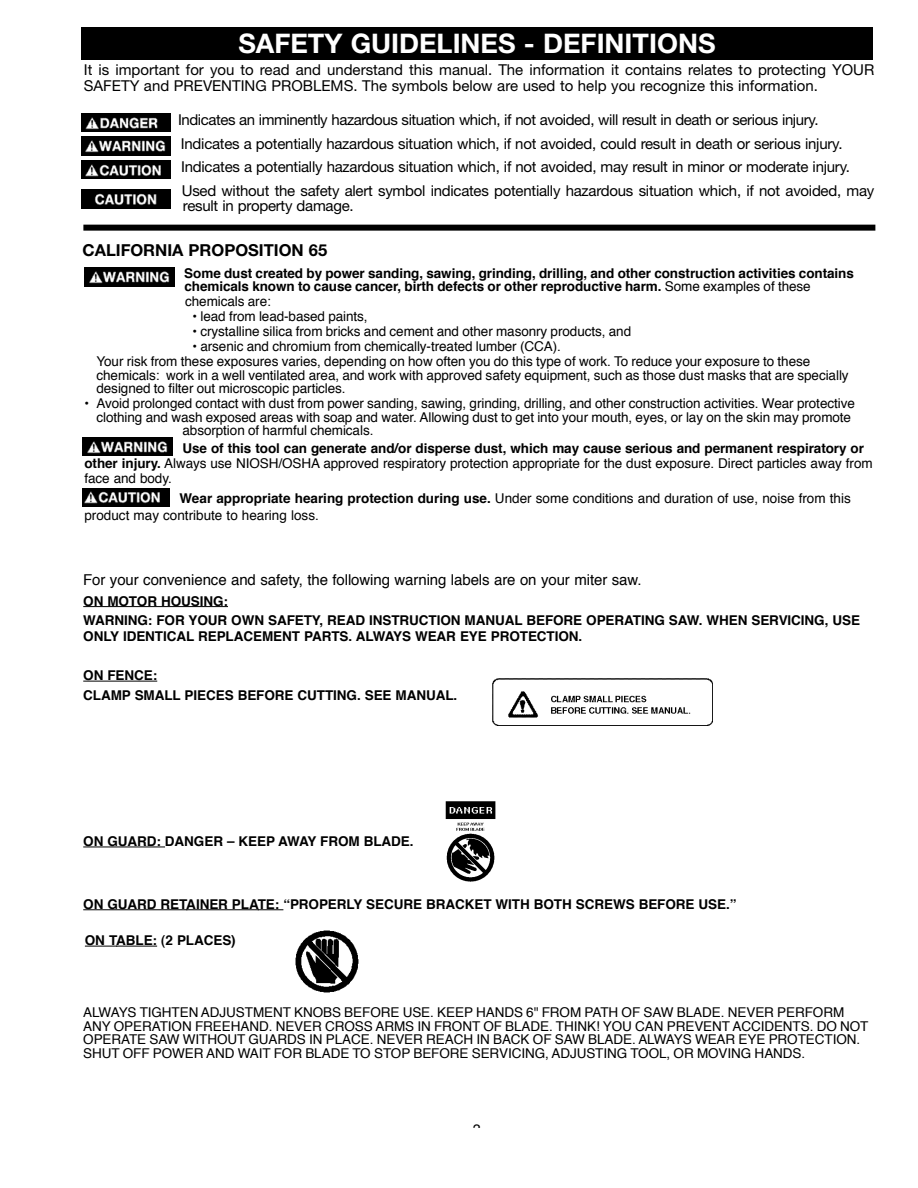
<style>
.page{position:relative;width:918px;height:1188px;background:#fff}
.page>*{position:absolute;margin:0;border:0;box-sizing:border-box;transform-origin:0 0}
.t1{font:700 27px "Helvetica Neue";color:#fff}
.t2{font:700 16.5px "Helvetica Neue";color:#000}
.t3{font:15px/23.5px "Helvetica Neue";letter-spacing:-.015em;color:#000}
.t4{font:15px "Helvetica";letter-spacing:-.005em;color:#000}
.t5{font:13.5px/13.5px "Helvetica";letter-spacing:-.005em;color:#000}
.t6{font:700 13.5px/19.5px "Helvetica";letter-spacing:-.005em;color:#000}
.s1{font-weight:400}
.s2{font-weight:700}
</style>
<div class="page">
<div style="left:81px;top:27px;width:792px;height:33px;background:#000"></div>
<img style="left:81px;top:189px;width:90px;height:19px">
<img style="left:81px;top:161px;width:90px;height:18px">
<img style="left:81px;top:137px;width:90px;height:18px">
<img style="left:81px;top:113px;width:90px;height:19px">
<div style="left:83px;top:225px;width:792px;height:6px;background:#000"></div>
<img style="left:84px;top:268px;width:90px;height:18px">
<hr style="left:83px;top:606px;width:54px;height:1px;background:#000">
<hr style="left:137px;top:606px;width:91px;height:1px;background:#000">
<hr style="left:83px;top:681px;width:74px;height:1px;background:#000">
<hr style="left:83px;top:847px;width:82px;height:1px;background:#000">
<hr style="left:83px;top:909px;width:104px;height:1px;background:#000">
<hr style="left:186px;top:909px;width:73px;height:1px;background:#000">
<svg style="left:258px;top:909px;width:25px;height:1px"></svg>
<img style="left:492px;top:679px;width:221px;height:47px">
<img style="left:445px;top:801px;width:51px;height:80px">
<img style="left:296px;top:931px;width:63px;height:62px">
<hr style="left:85px;top:946px;width:32px;height:1px;background:#000">
<hr style="left:116px;top:946px;width:41px;height:1px;background:#000">
<img style="left:83px;top:437px;width:90px;height:19px">
<img style="left:83px;top:488px;width:86px;height:18px">
<h1 class="t1" style="left:238px;top:34px;width:479px">SAFETY GUIDELINES - DEFINITIONS</h1>
<p class="t3" style="left:84px;top:63px;width:792px;line-height:15.8px">It is important for you to read and understand this manual. The information it contains relates to protecting YOUR<br>SAFETY and PREVENTING PROBLEMS. The symbols below are used to help you recognize this information.</p>
<p class="t3" style="left:178px;top:109px;width:698px">Indicates an imminently hazardous situation which, if not avoided, will result in death or serious injury.<br>Indicates a potentially hazardous situation which, if not avoided, could result in death or serious injury.<br>Indicates a potentially hazardous situation which, if not avoided, may result in minor or moderate injury.<br>Used without the safety alert symbol indicates potentially hazardous situation which, if not avoided, may</p>
<p class="t3" style="left:183px;top:195px;width:172px">result in property damage.</p>
<p class="t2" style="left:82px;top:244px;width:246px">CALIFORNIA PROPOSITION 65</p>
<p class="t6" style="left:184px;top:267px;width:671px;line-height:13.5px">Some dust created by power sanding, sawing, grinding, drilling, and other construction activities contains chemicals known to cause cancer, birth defects or other reproductive harm. <span class="s1">Some examples of these</span></p>
<p class="t5" style="left:185px;top:296px;width:87px">chemicals are:</p>
<p class="t5" style="left:192px;top:311px;width:177px">• lead from lead-based paints,</p>
<p class="t5" style="left:192px;top:326px;width:440px">• crystalline silica from bricks and cement and other masonry products, and</p>
<p class="t5" style="left:96px;top:340px;width:715px;line-height:15px;text-indent:96px">• arsenic and chromium from chemically-treated lumber (CCA).<br>Your risk from these exposures varies, depending on how often you do this type of work. To reduce your exposure to these</p>
<p class="t5" style="left:96px;top:369px;width:754px">chemicals: work in a well ventilated area, and work with approved safety equipment, such as those dust masks that are specially designed to filter out microscopic particles.</p>
<p class="t5" style="left:84px;top:398px;width:772px">• Avoid prolonged contact with dust from power sanding, sawing, grinding, drilling, and other construction activities. Wear protective</p>
<p class="t5" style="left:96px;top:411px;width:756px">clothing and wash exposed areas with soap and water. Allowing dust to get into your mouth, eyes, or lay on the skin may promote</p>
<p class="t5" style="left:183px;top:425px;width:192px">absorption of harmful chemicals.</p>
<p class="t5" style="left:84px;top:442px;width:790px;line-height:15px;text-indent:98px"><span class="s2">Use of this tool can generate and/or disperse dust, which may cause serious and permanent respiratory or other injury.</span> Always use NIOSH/OSHA approved respiratory protection appropriate for the dust exposure. Direct particles away from face and body.</p>
<p class="t5" style="left:84px;top:491px;width:768px;line-height:16.5px;text-indent:95px"><span class="s2">Wear appropriate hearing protection during use.</span> Under some conditions and duration of use, noise from this product may contribute to hearing loss.</p>
<p class="t4" style="left:83px;top:574px;width:560px">For your convenience and safety, the following warning labels are on your miter saw.</p>
<p class="t6" style="left:83px;top:592px;width:778px">ON MOTOR HOUSING:<br>WARNING: FOR YOUR OWN SAFETY, READ INSTRUCTION MANUAL BEFORE OPERATING SAW. WHEN SERVICING, USE</p>
<p class="t6" style="left:83px;top:628px;width:501px">ONLY IDENTICAL REPLACEMENT PARTS. ALWAYS WEAR EYE PROTECTION.</p>
<p class="t6" style="left:83px;top:667px;width:376px">ON FENCE:<br>CLAMP SMALL PIECES BEFORE CUTTING. SEE MANUAL.</p>
<p class="t6" style="left:83px;top:833px;width:332px">ON GUARD: DANGER – KEEP AWAY FROM BLADE.</p>
<p class="t6" style="left:83px;top:895px;width:655px">ON GUARD RETAINER PLATE: “PROPERLY SECURE BRACKET WITH BOTH SCREWS BEFORE USE.”</p>
<p class="t6" style="left:85px;top:932px;width:152px">ON TABLE: (2 PLACES)</p>
<p class="t5" style="left:83px;top:1007px;width:787px">ALWAYS TIGHTEN ADJUSTMENT KNOBS BEFORE USE. KEEP HANDS 6" FROM PATH OF SAW BLADE. NEVER PERFORM ANY OPERATION FREEHAND. NEVER CROSS ARMS IN FRONT OF BLADE. THINK! YOU CAN PREVENT ACCIDENTS. DO NOT OPERATE SAW WITHOUT GUARDS IN PLACE. NEVER REACH IN BACK OF SAW BLADE. ALWAYS WEAR EYE PROTECTION.<br>SHUT OFF POWER AND WAIT FOR BLADE TO STOP BEFORE SERVICING, ADJUSTING TOOL, OR MOVING HANDS.</p>
<p class="t3" style="left:473px;top:1120px;width:10px">3</p>
</div>
